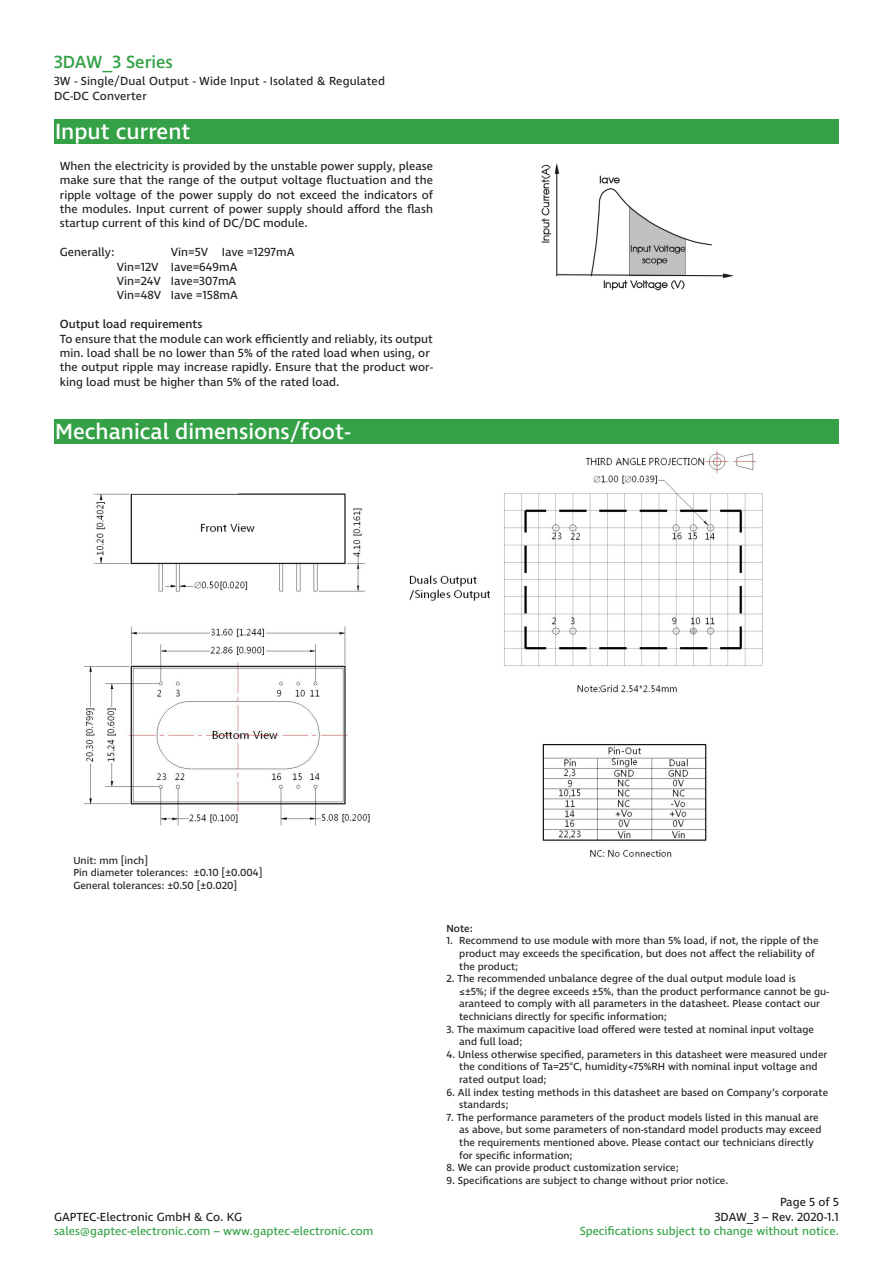
<style>
.page{position:relative;width:893px;height:1263px;background:#fff}
.page>*{position:absolute;margin:0;border:0;box-sizing:border-box;transform-origin:0 0}
.t1{font:500 22.5px "Ingra";color:#fff}
.t2{font:500 18px "Ingra";color:#34a147}
.t3{font:12px/14.4px "Ingra";color:#231f20}
.t4{font:12px "Ingra";color:#34a147}
.t5{font:500 12px "Ingra";color:#231f20}
.t6{font:10.5px/12.6px "Ingra";color:#231f20}
.t7{font:500 10.5px "Ingra";color:#231f20}
</style>
<div class="page">
<div style="left:54px;top:419px;width:785px;height:25px;background:#34a147"></div>
<div style="left:54px;top:119px;width:785px;height:25px;background:#34a147"></div>
<img style="left:84px;top:450px;width:679px;height:407px">
<div style="left:73px;top:843px;width:229px;height:50px;background:#fff"></div>
<img style="left:541px;top:163px;width:193px;height:128px">
<h2 class="t2" style="left:54px;top:50px;width:121px">3DAW_3 Series</h2>
<p class="t3" style="left:54px;top:75px;width:332px">3W - Single/Dual Output - Wide Input - Isolated &amp; Regulated<br>DC-DC Converter</p>
<p class="t1" style="left:55px;top:117px;width:137px">Input current</p>
<p class="t3" style="left:60px;top:159px;width:375px;text-align:justify">When the electricity is provided by the unstable power supply, please make sure that the range of the output voltage fluctuation and the ripple voltage of the power supply do not exceed the indicators of the modules. Input current of power supply should afford the flash startup current of this kind of DC/DC module.</p>
<p class="t3" style="left:60px;top:246px;width:56px">Generally:</p>
<p class="t3" style="left:171px;top:246px;width:125px">Vin=5V Iave =1297mA</p>
<p class="t3" style="left:117px;top:260px;width:122px">Vin=12V Iave=649mA</p>
<p class="t3" style="left:117px;top:274px;width:121px">Vin=24V Iave=307mA</p>
<p class="t3" style="left:117px;top:289px;width:123px">Vin=48V Iave =158mA</p>
<p class="t5" style="left:60px;top:317px;width:144px">Output load requirements</p>
<p class="t3" style="left:60px;top:332px;width:375px">To ensure that the module can work efficiently and reliably, its output min. load shall be no lower than 5% of the rated load when using, or</p>
<p class="t3" style="left:60px;top:361px;width:375px">the output ripple may increase rapidly. Ensure that the product wor&shy;king load must be higher than 5% of the rated load.</p>
<p class="t1" style="left:55px;top:417px;width:297px">Mechanical dimensions/foot-</p>
<p class="t6" style="left:73px;top:854px;width:76px">Unit: mm [inch]</p>
<p class="t6" style="left:73px;top:867px;width:191px">Pin diameter tolerances: ±0.10 [±0.004]</p>
<p class="t6" style="left:73px;top:880px;width:165px">General tolerances: ±0.50 [±0.020]</p>
<p class="t3" style="left:54px;top:1210px;width:190px">GAPTEC-Electronic GmbH &amp; Co. KG</p>
<p class="t4" style="left:54px;top:1223px;width:321px">sales@gaptec-electronic.com – www.gaptec-electronic.com</p>
<p class="t7" style="left:446px;top:922px;width:28px">Note:</p>
<p class="t6" style="left:459px;top:935px;width:361px;text-indent:-13px">1. Recommend to use module with more than 5% load, if not, the ripple of the product may exceeds the specification, but does not affect the reliability of the product;</p>
<p class="t6" style="left:459px;top:973px;width:371px;text-indent:-13px">2. The recommended unbalance degree of the dual output module load is<br>≤±5%; if the degree exceeds ±5%, than the product performance cannot be gu&shy;aranteed to comply with all parameters in the datasheet. Please contact our technicians directly for specific information;</p>
<p class="t6" style="left:459px;top:1023px;width:356px;text-indent:-13px">3. The maximum capacitive load offered were tested at nominal input voltage and full load;</p>
<p class="t6" style="left:459px;top:1048px;width:370px;text-indent:-13px">4. Unless otherwise specified, parameters in this datasheet were measured under the conditions of Ta=25°C, humidity&lt;75%RH with nominal input voltage and rated output load;</p>
<p class="t6" style="left:459px;top:1086px;width:370px;text-indent:-13px">6. All index testing methods in this datasheet are based on Company’s corporate standards;</p>
<p class="t6" style="left:459px;top:1111px;width:364px;text-indent:-13px">7. The performance parameters of the product models listed in this manual are as above, but some parameters of non-standard model products may exceed the requirements mentioned above. Please contact our technicians directly for specific information;</p>
<p class="t6" style="left:446px;top:1162px;width:234px">8. We can provide product customization service;</p>
<p class="t6" style="left:446px;top:1174px;width:283px">9. Specifications are subject to change without prior notice.</p>
<p class="t3" style="left:715px;top:1195px;width:126px;text-align:right">Page 5 of 5<br>3DAW_3 – Rev. 2020-1.1</p>
<p class="t4" style="left:580px;top:1223px;width:261px">Specifications subject to change without notice.</p>
</div>
